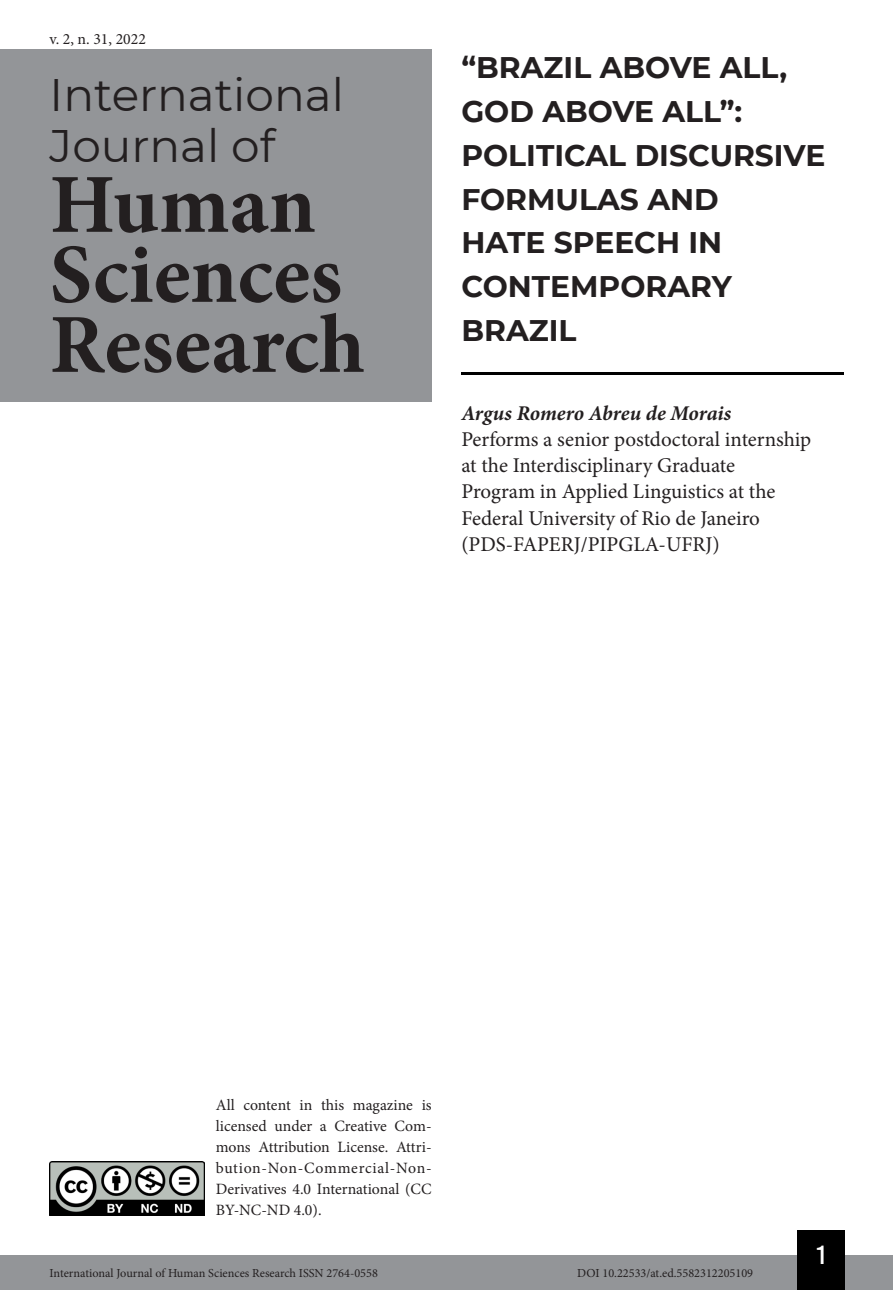
<style>
.page{position:relative;width:893px;height:1290px;background:#fff}
.page>*{position:absolute;margin:0;border:0;box-sizing:border-box;transform-origin:0 0}
.t1{font:700 84px/70px "Minion Pro";color:#231f20}
.t2{font:45.5px/50.8px "Montserrat";color:#231f20}
.Título_Artigo{font:700 29.75px/43.8px "Montserrat";color:#231f20}
.t3{font:26.25px "Bebas Kai";color:#fff}
.Infos_autor{font:21px/26.2px "Minion Pro";color:#231f20}
.Autor{font:italic 700 21px "Minion Pro";letter-spacing:-.005em;color:#231f20}
.t4{font:15.75px/21px "Minion Pro";color:#231f20;text-align:justify}
.t5{font:12.25px "Minion Pro";color:#231f20}
</style>
<div class="page">
<div style="left:0;top:1255px;width:893px;height:35px;background:#939598"></div>
<div style="left:797px;top:1230px;width:48px;height:60px;background:#000"></div>
<img style="left:50px;top:1161px;width:154px;height:54px">
<div style="left:0;top:50px;width:432px;height:352px;background:#939598"></div>
<hr style="left:461px;top:372px;width:382px;height:3px;background:#000">
<p class="t4" style="left:50px;top:28px;width:98px">v. 2, n. 31, 2022</p>
<h2 class="t2" style="left:50px;top:68px;width:296px">International<br>Journal of</h2>
<h1 class="t1" style="left:50px;top:169px;width:317px">Human<br>Sciences<br>Research</h1>
<p class="Título_Artigo" style="left:461px;top:44px;width:365px">“BRAZIL ABOVE ALL,<br>GOD ABOVE ALL”:<br>POLITICAL DISCURSIVE<br>FORMULAS AND<br>HATE SPEECH IN<br>CONTEMPORARY<br>BRAZIL</p>
<p class="Autor" style="left:461px;top:398px;width:271px">Argus Romero Abreu de Morais</p>
<p class="Infos_autor" style="left:461px;top:426px;width:351px">Performs a senior postdoctoral internship at the Interdisciplinary Graduate Program in Applied Linguistics at the Federal University of Rio de Janeiro (PDS-FAPERJ/PIPGLA-UFRJ)</p>
<p class="t4" style="left:216px;top:1095px;width:217px">All content in this magazine is licensed under a Creative Com&shy;mons Attribution License. Attri&shy;bution-Non-Commercial-Non-Derivatives 4.0 International (CC BY-NC-ND 4.0).</p>
<h3 class="t3" style="left:817px;top:1241px;width:10px">1</h3>
<p class="t5" style="left:50px;top:1265px;width:330px">International Journal of Human Sciences Research ISSN 2764-0558</p>
<p class="t5" style="left:577px;top:1265px;width:177px">DOI 10.22533/at.ed.5582312205109</p>
</div>
